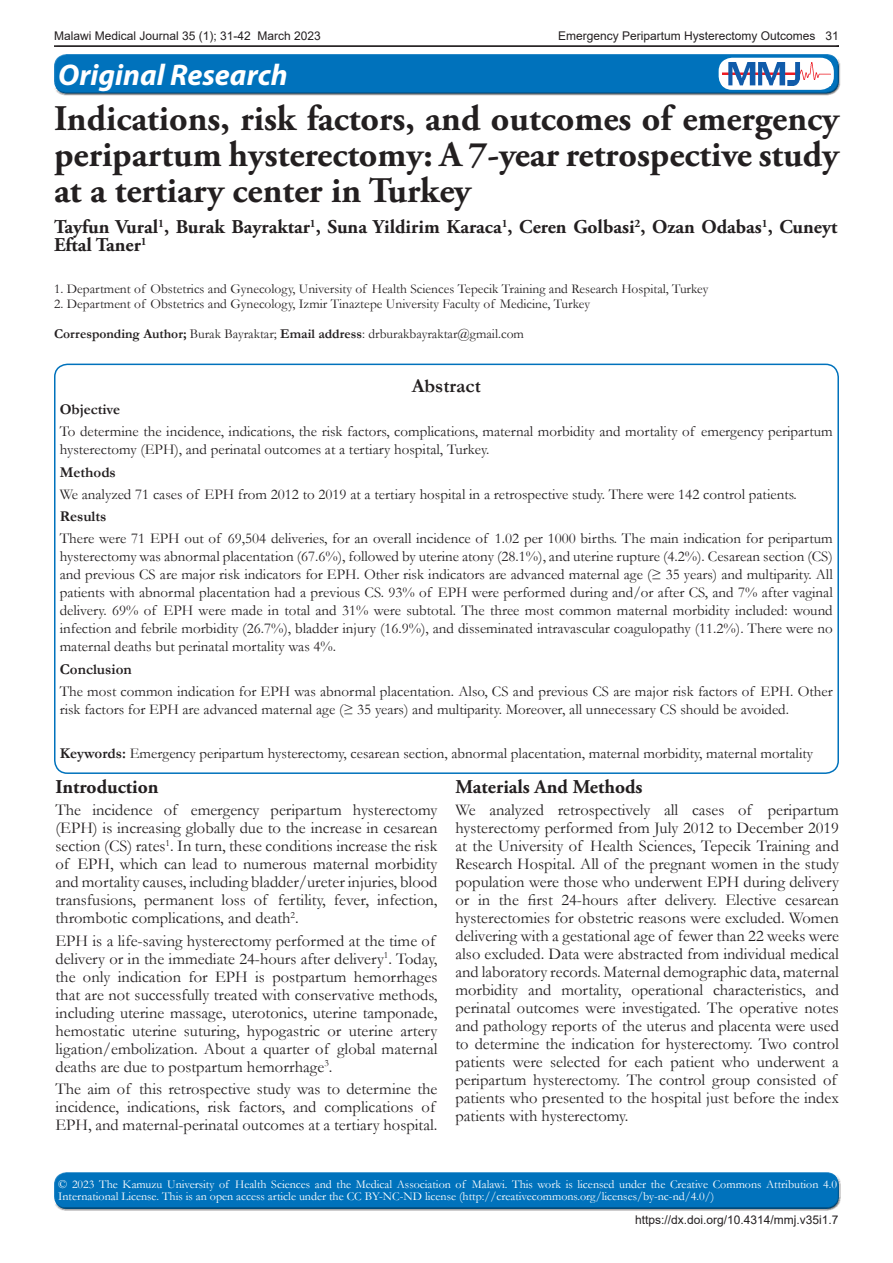
<style>
.page{position:relative;width:893px;height:1263px;background:#fff}
.page>*{position:absolute;margin:0;border:0;box-sizing:border-box;transform-origin:0 0}
.t1{font:700 36px/36px "Adobe Garamond Pro";color:#231f20;text-align:justify}
.t2{font:italic 700 30px "Myriad Pro";color:#fff}
.MMJ_Author_Name{font:700 19.5px/18px "Adobe Garamond Pro";color:#231f20}
.MMJ_Heading_1{font:700 19.5px "Adobe Garamond Pro";color:#231f20}
.MMJ_Main_Abstract_He{font:700 19.5px "Garamond";color:#231f20}
.MMJ_Body_Text{font:16.5px/18px "Garamond";color:#231f20}
.MMJ_Body_Text-2{font:15px/18px "Garamond";color:#231f20}
.MMJ_Body_Text-3{font:700 15px "Garamond";color:#231f20}
.MMJ_Author_Instituti{font:13.5px "Garamond";color:#231f20}
.t3{font:12px/12px "Garamond";color:#fff}
.MMJ_Article_heading{font:12px "Arial";color:#231f20}
.s1{font-weight:700}
</style>
<div class="page">
<hr style="left:53px;top:45px;width:787px;height:4px;background:#231f20;opacity:.75">
<div style="left:52px;top:1170px;width:789px;height:35px;background:#fff;opacity:.75"></div>
<div style="left:52px;top:1176px;width:789px;height:35px;background:#231f20;opacity:.75"></div>
<div style="left:52px;top:52px;width:788px;height:39px;background:#fff;opacity:.75"></div>
<div style="left:52px;top:59px;width:788px;height:36px;background:#231f20;opacity:.75"></div>
<div style="left:719px;top:58px;width:115px;height:32px;background:#fff;border-radius:13px"></div>
<img style="left:722px;top:62px;width:108px;height:23px">
<div style="left:54px;top:364px;width:785px;height:410px;border:2px solid #0072bc;border-radius:13px"></div>
<p class="MMJ_Article_heading" style="left:54px;top:28px;width:268px">Malawi Medical Journal 35 (1); 31-42 March 2023</p>
<p class="MMJ_Article_heading" style="left:558px;top:28px;width:282px">Emergency Peripartum Hysterectomy Outcomes 31</p>
<h2 class="t2" style="left:58px;top:55px;width:231px">Original Research</h2>
<p class="t1" style="left:54px;top:102px;width:786px">Indications, risk factors, and outcomes of emergency peripartum hysterectomy: A 7-year retrospective study at a tertiary center in Turkey</p>
<p class="MMJ_Author_Name" style="left:54px;top:218px;width:785px">Tayfun Vural<sup>1</sup>, Burak Bayraktar<sup>1</sup>, Suna Yildirim Karaca<sup>1</sup>, Ceren Golbasi<sup>2</sup>, Ozan Odabas<sup>1</sup>, Cuneyt<br>Eftal Taner<sup>1</sup></p>
<p class="MMJ_Author_Instituti" style="left:54px;top:280px;width:656px">1. Department of Obstetrics and Gynecology, University of Health Sciences Tepecik Training and Research Hospital, Turkey</p>
<p class="MMJ_Author_Instituti" style="left:54px;top:295px;width:538px">2. Department of Obstetrics and Gynecology, Izmir Tinaztepe University Faculty of Medicine, Turkey</p>
<p class="MMJ_Author_Instituti" style="left:54px;top:325px;width:471px"><span class="s1">Corresponding Author;</span> Burak Bayraktar; <span class="s1">Email address</span>: drburakbayraktar@gmail.com</p>
<p class="MMJ_Main_Abstract_He" style="left:412px;top:372px;width:71px">Abstract</p>
<p class="MMJ_Body_Text-3" style="left:60px;top:399px;width:62px">Objective</p>
<p class="MMJ_Body_Text-2" style="left:60px;top:422px;width:775px">To determine the incidence, indications, the risk factors, complications, maternal morbidity and mortality of emergency peripartum hysterectomy (EPH), and perinatal outcomes at a tertiary hospital, Turkey.</p>
<p class="MMJ_Body_Text-3" style="left:60px;top:462px;width:58px">Methods</p>
<p class="MMJ_Body_Text-2" style="left:60px;top:485px;width:739px">We analyzed 71 cases of EPH from 2012 to 2019 at a tertiary hospital in a retrospective study. There were 142 control patients.</p>
<p class="MMJ_Body_Text-3" style="left:60px;top:506px;width:48px">Results</p>
<p class="MMJ_Body_Text-2" style="left:60px;top:529px;width:775px;text-align:justify">There were 71 EPH out of 69,504 deliveries, for an overall incidence of 1.02 per 1000 births. The main indication for peripartum hysterectomy was abnormal placentation (67.6%), followed by uterine atony (28.1%), and uterine rupture (4.2%). Cesarean section (CS) and previous CS are major risk indicators for EPH. Other risk indicators are advanced maternal age (≥ 35 years) and multiparity. All patients with abnormal placentation had a previous CS. 93% of EPH were performed during and/or after CS, and 7% after vaginal delivery. 69% of EPH were made in total and 31% were subtotal. The three most common maternal morbidity included: wound infection and febrile morbidity (26.7%), bladder injury (16.9%), and disseminated intravascular coagulopathy (11.2%). There were no maternal deaths but perinatal mortality was 4%.</p>
<p class="MMJ_Body_Text-3" style="left:60px;top:659px;width:74px">Conclusion</p>
<p class="MMJ_Body_Text-2" style="left:60px;top:682px;width:774px">The most common indication for EPH was abnormal placentation. Also, CS and previous CS are major risk factors of EPH. Other risk factors for EPH are advanced maternal age (≥ 35 years) and multiparity. Moreover, all unnecessary CS should be avoided.</p>
<p class="MMJ_Body_Text-2" style="left:60px;top:744px;width:755px"><span class="s1">Keywords:</span> Emergency peripartum hysterectomy, cesarean section, abnormal placentation, maternal morbidity, maternal mortality</p>
<p class="MMJ_Heading_1" style="left:56px;top:775px;width:105px">Introduction</p>
<p class="MMJ_Body_Text" style="left:56px;top:801px;width:383px;text-align:justify">The incidence of emergency peripartum hysterectomy (EPH) is increasing globally due to the increase in cesarean section (CS) rates<sup>1</sup>. In turn, these conditions increase the risk of EPH, which can lead to numerous maternal morbidity and mortality causes, including bladder/ureter injuries, blood transfusions, permanent loss of fertility, fever, infection, thrombotic complications, and death<sup>2</sup>.</p>
<p class="MMJ_Body_Text" style="left:56px;top:931px;width:383px">EPH is a life-saving hysterectomy performed at the time of delivery or in the immediate 24-hours after delivery<sup>1</sup>. Today, the only indication for EPH is postpartum hemorrhages that are not successfully treated with conservative methods, including uterine massage, uterotonics, uterine tamponade, hemostatic uterine suturing, hypogastric or uterine artery ligation/embolization. About a quarter of global maternal deaths are due to postpartum hemorrhage<sup>3</sup>.</p>
<p class="MMJ_Body_Text" style="left:56px;top:1079px;width:383px">The aim of this retrospective study was to determine the incidence, indications, risk factors, and complications of<br>EPH, and maternal-perinatal outcomes at a tertiary hospital.</p>
<p class="MMJ_Heading_1" style="left:455px;top:775px;width:189px">Materials And Methods</p>
<p class="MMJ_Body_Text" style="left:455px;top:801px;width:385px">We analyzed retrospectively all cases of peripartum hysterectomy performed from July 2012 to December 2019 at the University of Health Sciences, Tepecik Training and Research Hospital. All of the pregnant women in the study population were those who underwent EPH during delivery or in the first 24-hours after delivery. Elective cesarean hysterectomies for obstetric reasons were excluded. Women delivering with a gestational age of fewer than 22 weeks were also excluded. Data were abstracted from individual medical and laboratory records. Maternal demographic data, maternal morbidity and mortality, operational characteristics, and perinatal outcomes were investigated. The operative notes and pathology reports of the uterus and placenta were used to determine the indication for hysterectomy. Two control patients were selected for each patient who underwent a peripartum hysterectomy. The control group consisted of patients who presented to the hospital just before the index patients with hysterectomy.</p>
<p class="t3" style="left:58px;top:1178px;width:780px">© 2023 The Kamuzu University of Health Sciences and the Medical Association of Malawi. This work is licensed under the Creative Commons Attribution 4.0<br>International License. This is an open access article under the CC BY-NC-ND license (http://creativecommons.org/licenses/by-nc-nd/4.0/)</p>
<p class="MMJ_Article_heading" style="left:635px;top:1211px;width:205px">https://dx.doi.org/10.4314/mmj.v35i1.7</p>
</div>
